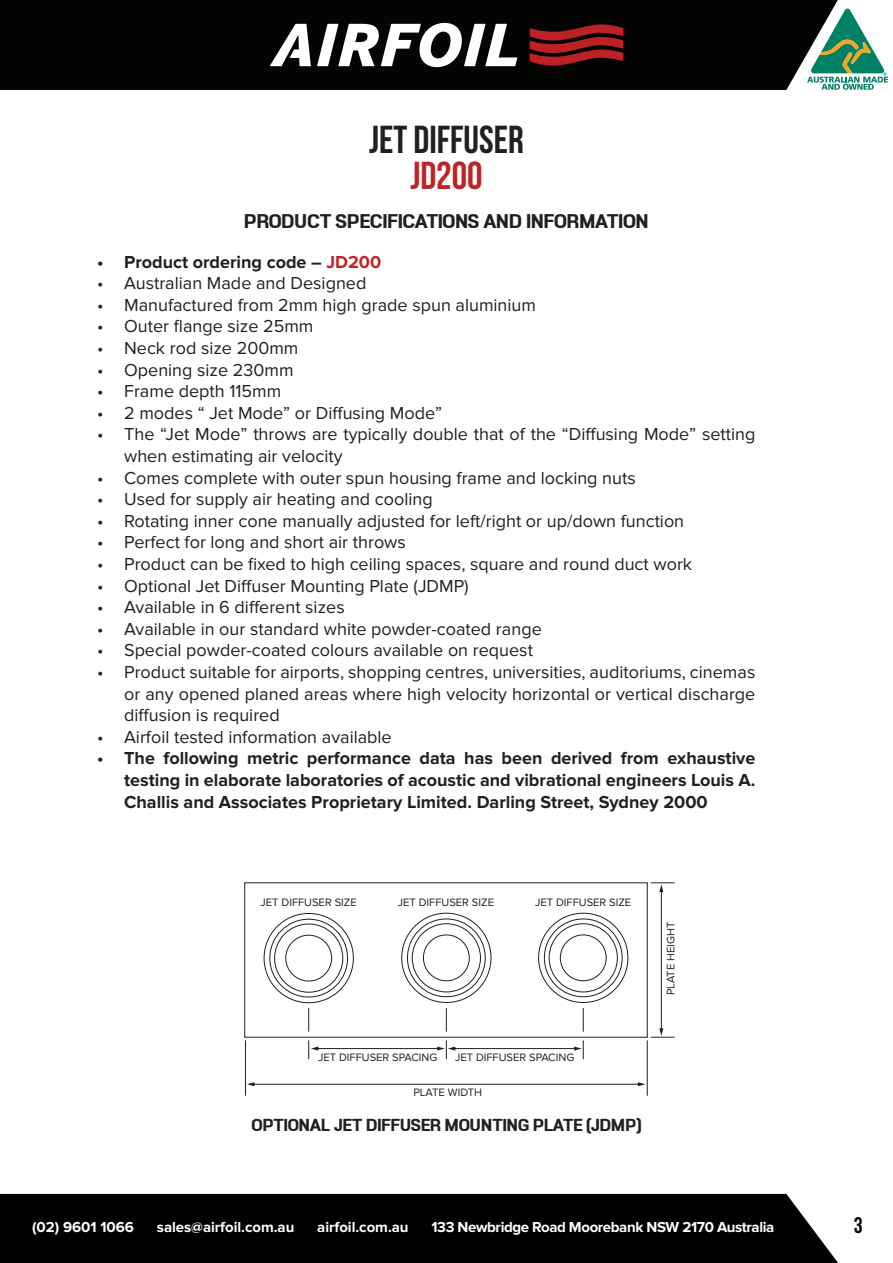
<style>
.page{position:relative;width:893px;height:1263px;background:#fff}
.page>*{position:absolute;margin:0;border:0;box-sizing:border-box;transform-origin:0 0}
.t1{font:700 39px "Bebas Neue";color:#231f20}
.t2{font:700 39px "Bebas Neue";color:#be2427}
.t3{font:700 24px "LT Emphasis";color:#231f20}
.t4{font:700 22.5px "Bebas Neue";color:#040503}
.t5{font:700 21px "LT Emphasis";color:#231f20}
.t6{font:18px/21.6px "Proxima Nova";color:#231f20}
.t7{font:700 18px/21.6px "Proxima Nova";color:#231f20;text-align:justify}
.t8{font:700 15px "Proxima Nova";color:#fff}
.t9{font:700 15px "Proxima Nova";letter-spacing:-.025em;color:#fff}
.t10{font:11.1px "Proxima Nova";color:#231f20}
.s1{color:#be2426}
</style>
<div class="page">
<svg style="left:838px;top:8px;width:50px;height:82px"></svg>
<div style="left:0;top:0;width:838px;height:90px;background:#040503"></div>
<svg style="left:317px;top:23px;width:200px;height:44px"></svg>
<svg style="left:270px;top:24px;width:41px;height:42px"></svg>
<svg style="left:530px;top:24px;width:93px;height:42px;background:#731518"></svg>
<div style="left:0;top:1194px;width:838px;height:69px;background:#000001"></div>
<svg style="left:308px;top:1008px;width:1px;height:24px"></svg>
<svg style="left:446px;top:1008px;width:1px;height:24px"></svg>
<svg style="left:583px;top:1008px;width:1px;height:24px"></svg>
<hr style="left:245px;top:1040px;width:1px;height:56px;background:#231f20">
<hr style="left:647px;top:1040px;width:1px;height:56px;background:#231f20">
<div style="left:560px;top:934px;width:47px;height:47px;border:1px solid #231f20;border-radius:50%"></div>
<div style="left:549px;top:923px;width:69px;height:69px;border:1px solid #231f20;border-radius:50%"></div>
<div style="left:544px;top:918px;width:79px;height:79px;border:1px solid #231f20;border-radius:50%"></div>
<div style="left:423px;top:934px;width:47px;height:47px;border:1px solid #231f20;border-radius:50%"></div>
<div style="left:412px;top:923px;width:69px;height:69px;border:1px solid #231f20;border-radius:50%"></div>
<div style="left:407px;top:918px;width:79px;height:79px;border:1px solid #231f20;border-radius:50%"></div>
<div style="left:285px;top:935px;width:47px;height:46px;border:1px solid #231f20;border-radius:50%"></div>
<div style="left:274px;top:923px;width:69px;height:70px;border:1px solid #231f20;border-radius:50%"></div>
<div style="left:269px;top:919px;width:79px;height:78px;border:1px solid #231f20;border-radius:50%"></div>
<hr style="left:317px;top:1048px;width:122px;height:1px;background:#231f20">
<svg style="left:308px;top:1040px;width:10px;height:19px"></svg>
<hr style="left:454px;top:1048px;width:121px;height:1px;background:#231f20">
<svg style="left:437px;top:1040px;width:18px;height:19px"></svg>
<svg style="left:574px;top:1040px;width:10px;height:19px"></svg>
<hr style="left:253px;top:1084px;width:386px;height:1px;background:#231f20">
<svg style="left:247px;top:1082px;width:7px;height:4px"></svg>
<svg style="left:638px;top:1082px;width:7px;height:4px"></svg>
<hr style="left:661px;top:891px;width:1px;height:139px;background:#231f20">
<svg style="left:651px;top:1028px;width:24px;height:10px"></svg>
<svg style="left:651px;top:882px;width:24px;height:10px"></svg>
<p class="t1" style="left:369px;top:118px;width:156px">JET DIFFUSER</p>
<p class="t2" style="left:410px;top:154px;width:74px">JD200</p>
<p class="t3" style="left:244px;top:209px;width:406px">PRODUCT SPECIFICATIONS AND INFORMATION</p>
<p class="t7" style="left:97px;top:251px;width:286px">• Product ordering code – <span class="s1">JD200</span></p>
<p class="t6" style="left:97px;top:273px;width:271px">• Australian Made and Designed</p>
<p class="t6" style="left:97px;top:294px;width:440px">• Manufactured from 2mm high grade spun aluminium</p>
<p class="t6" style="left:97px;top:316px;width:218px">• Outer flange size 25mm</p>
<p class="t6" style="left:97px;top:337px;width:203px">• Neck rod size 200mm</p>
<p class="t6" style="left:97px;top:359px;width:198px">• Opening size 230mm</p>
<p class="t6" style="left:97px;top:381px;width:186px">• Frame depth 115mm</p>
<p class="t6" style="left:97px;top:402px;width:347px">• 2 modes “ Jet Mode” or Diffusing Mode”</p>
<p class="t6" style="left:124px;top:424px;width:633px;text-indent:-27px">• The “Jet Mode” throws are typically double that of the “Diffusing Mode” setting when estimating air velocity</p>
<p class="t6" style="left:97px;top:467px;width:540px">• Comes complete with outer spun housing frame and locking nuts</p>
<p class="t6" style="left:97px;top:489px;width:337px">• Used for supply air heating and cooling</p>
<p class="t6" style="left:97px;top:510px;width:589px">• Rotating inner cone manually adjusted for left/right or up/down function</p>
<p class="t6" style="left:97px;top:532px;width:310px">• Perfect for long and short air throws</p>
<p class="t6" style="left:97px;top:553px;width:597px">• Product can be fixed to high ceiling spaces, square and round duct work</p>
<p class="t6" style="left:97px;top:575px;width:373px">• Optional Jet Diffuser Mounting Plate (JDMP)</p>
<p class="t6" style="left:97px;top:597px;width:249px">• Available in 6 different sizes</p>
<p class="t6" style="left:97px;top:618px;width:446px">• Available in our standard white powder-coated range</p>
<p class="t6" style="left:97px;top:640px;width:437px">• Special powder-coated colours available on request</p>
<p class="t6" style="left:124px;top:661px;width:633px;text-align:justify;text-indent:-27px">• Product suitable for airports, shopping centres, universities, auditoriums, cinemas or any opened planed areas where high velocity horizontal or vertical discharge diffusion is required</p>
<p class="t6" style="left:97px;top:726px;width:296px">• Airfoil tested information available</p>
<p class="t7" style="left:124px;top:748px;width:633px;text-indent:-27px">• The following metric performance data has been derived from exhaustive testing in elaborate laboratories of acoustic and vibrational engineers Louis A.<br>Challis and Associates Proprietary Limited. Darling Street, Sydney 2000</p>
<p class="t10" style="left:261px;top:896px;width:98px">JET DIFFUSER SIZE</p>
<p class="t10" style="left:398px;top:896px;width:98px">JET DIFFUSER SIZE</p>
<p class="t10" style="left:535px;top:896px;width:98px">JET DIFFUSER SIZE</p>
<p class="t10" style="left:318px;top:1051px;width:121px">JET DIFFUSER SPACING</p>
<p class="t10" style="left:455px;top:1051px;width:121px">JET DIFFUSER SPACING</p>
<p class="t10" style="left:413px;top:1085px;width:70px">PLATE WIDTH</p>
<p class="t5" style="left:252px;top:1114px;width:391px">OPTIONAL JET DIFFUSER MOUNTING PLATE (JDMP)</p>
<p class="t10" style="left:664px;top:995px;width:75px;rotate:-90deg">PLATE HEIGHT</p>
<p class="t8" style="left:32px;top:1218px;width:103px">(02) 9601 1066</p>
<p class="t8" style="left:157px;top:1218px;width:139px">sales@airfoil.com.au</p>
<p class="t8" style="left:317px;top:1218px;width:93px">airfoil.com.au</p>
<p class="t9" style="left:431px;top:1218px;width:344px">133 Newbridge Road Moorebank NSW 2170 Australia</p>
<p class="t4" style="left:854px;top:1213px;width:10px">3</p>
</div>
